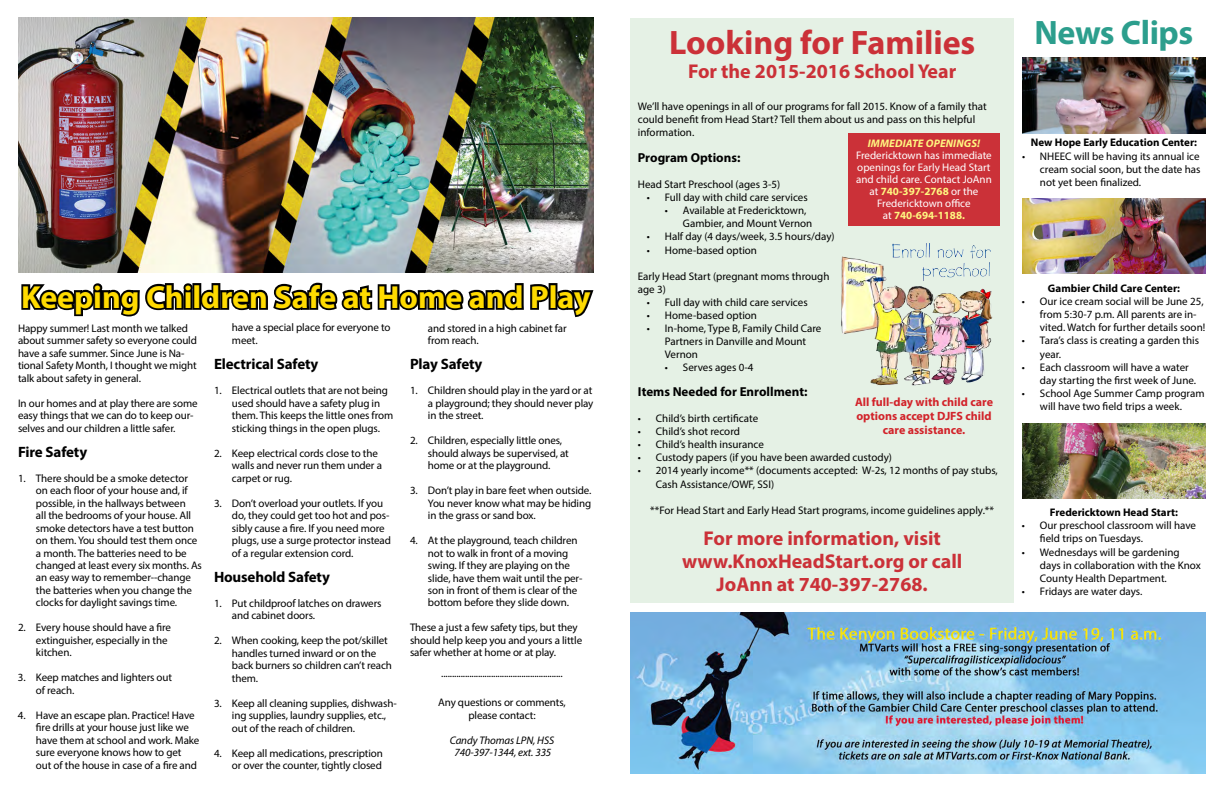
<style>
.page{position:relative;width:1224px;height:792px;background:#fff}
.page>*{position:absolute;margin:0;border:0;box-sizing:border-box;transform-origin:0 0}
.t1{font:700 34px "Myriad Pro";color:#cb3138}
.t2{font:700 34px "Myriad Pro";letter-spacing:-.015em;color:#2c9e8d}
.t3{font:700 32px "Myriad Pro";color:#ffdb00}
.t4{font:700 20px/23px "Myriad Pro";color:#cb3138;text-align:center}
.t5{font:700 15px "Myriad Pro";letter-spacing:-.01em;color:#000}
.t6{font:700 13px "Myriad Pro";color:#000}
.t7{font:700 12px/14.4px "Myriad Pro";color:#d2232a;text-align:center}
.t8{font:11px/12.5px "Myriad Pro";letter-spacing:-.01em;color:#000}
.t9{font:11px/12px "Myriad Pro";color:#fff;text-align:center}
.t10{font:700 11px "Myriad Pro";color:#000}
.t11{font:italic 11px/12.5px "Myriad Pro";letter-spacing:-.01em;color:#000;text-align:center}
.t12{font:italic 700 11px "Myriad Pro";letter-spacing:.01em;color:#fff680}
.s1{font-weight:700;color:#fff680}
</style>
<div class="page">
<svg style="left:21px;top:282px;width:573px;height:36px"></svg>
<img style="left:18px;top:18px;width:576px;height:254px">
<img style="left:630px;top:612px;width:576px;height:162px">
<img style="left:1022px;top:58px;width:184px;height:75px">
<img style="left:1022px;top:198px;width:184px;height:76px">
<img style="left:1022px;top:423px;width:184px;height:76px">
<div style="left:630px;top:18px;width:384px;height:585px;background:#e5f1e5"></div>
<img style="left:841px;top:243px;width:152px;height:143px">
<div style="left:848px;top:133px;width:152px;height:93px;background:#cb3138"></div>
<h2 class="t3" style="left:21px;top:276px;width:571px">Keeping Children Safe at Home and Play</h2>
<p class="t8" style="left:18px;top:321px;width:180px">Happy summer! Last month we talked about summer safety so everyone could have a safe summer. Since June is Na&shy;tional Safety Month, I thought we might talk about safety in general.</p>
<p class="t8" style="left:18px;top:396px;width:181px">In our homes and at play there are some easy things that we can do to keep our&shy;selves and our children a little safer.</p>
<h3 class="t5" style="left:18px;top:442px;width:71px">Fire Safety</h3>
<p class="t8" style="left:36px;top:471px;width:168px;text-indent:-18px">1. There should be a smoke detector on each floor of your house and, if possible, in the hallways between<br>all the bedrooms of your house. All smoke detectors have a test button on them. You should test them once a month. The batteries need to be changed at least every six months. As an easy way to remember--change the batteries when you change the clocks for daylight savings time.</p>
<p class="t8" style="left:36px;top:621px;width:137px;text-indent:-18px">2. Every house should have a fire extinguisher, especially in the kitchen.</p>
<p class="t8" style="left:36px;top:671px;width:138px;text-indent:-18px">3. Keep matches and lighters out of reach.</p>
<p class="t8" style="left:36px;top:709px;width:165px;text-indent:-18px">4. Have an escape plan. Practice! Have fire drills at your house just like we have them at school and work. Make sure everyone knows how to get out of the house in case of a fire and</p>
<p class="t8" style="left:232px;top:321px;width:160px">have a special place for everyone to meet.</p>
<h3 class="t5" style="left:214px;top:354px;width:106px">Electrical Safety</h3>
<p class="t8" style="left:232px;top:384px;width:163px;text-indent:-18px">1. Electrical outlets that are not being used should have a safety plug in them. This keeps the little ones from sticking things in the open plugs.</p>
<p class="t8" style="left:232px;top:446px;width:151px;text-indent:-18px">2. Keep electrical cords close to the walls and never run them under a carpet or rug.</p>
<p class="t8" style="left:232px;top:496px;width:160px;text-indent:-18px">3. Don’t overload your outlets. If you do, they could get too hot and pos&shy;sibly cause a fire. If you need more plugs, use a surge protector instead of a regular extension cord.</p>
<h3 class="t5" style="left:214px;top:567px;width:117px">Household Safety</h3>
<p class="t8" style="left:232px;top:596px;width:151px;text-indent:-18px">1. Put childproof latches on drawers and cabinet doors.</p>
<p class="t8" style="left:232px;top:634px;width:161px;text-indent:-18px">2. When cooking, keep the pot/skillet handles turned inward or on the back burners so children can’t reach them.</p>
<p class="t8" style="left:232px;top:696px;width:166px;text-indent:-18px">3. Keep all cleaning supplies, dishwash&shy;ing supplies, laundry supplies, etc., out of the reach of children.</p>
<p class="t8" style="left:214px;top:746px;width:170px;text-align:right">4. Keep all medications, prescription or over the counter, tightly closed</p>
<p class="t8" style="left:428px;top:321px;width:140px">and stored in a high cabinet far from reach.</p>
<h3 class="t5" style="left:410px;top:354px;width:74px">Play Safety</h3>
<p class="t8" style="left:428px;top:384px;width:167px;text-align:justify;text-indent:-18px">1. Children should play in the yard or at a playground; they should never play in the street.</p>
<p class="t8" style="left:428px;top:434px;width:142px;text-indent:-18px">2. Children, especially little ones, should always be supervised, at home or at the playground.</p>
<p class="t8" style="left:428px;top:484px;width:165px;text-align:justify;text-indent:-18px">3. Don’t play in bare feet when outside.<br>You never know what may be hiding in the grass or sand box.</p>
<p class="t8" style="left:428px;top:534px;width:156px;text-indent:-18px">4. At the playground, teach children not to walk in front of a moving swing. If they are playing on the slide, have them wait until the per&shy;son in front of them is clear of the bottom before they slide down.</p>
<p class="t8" style="left:410px;top:621px;width:174px">These a just a few safety tips, but they should help keep you and yours a little safer whether at home or at play.</p>
<p class="t8" style="left:441px;top:667px;width:123px">........................................................</p>
<p class="t8" style="left:438px;top:696px;width:129px;text-align:center">Any questions or comments, please contact:</p>
<p class="t11" style="left:450px;top:734px;width:106px">Candy Thomas LPN, HSS<br>740-397-1344, ext. 335</p>
<h1 class="t1" style="left:669px;top:21px;width:308px">Looking for Families</h1>
<h3 class="t4" style="left:688px;top:59px;width:270px">For the 2015-2016 School Year</h3>
<p class="t8" style="left:638px;top:100px;width:350px;line-height:13px">We’ll have openings in all of our programs for fall 2015. Know of a family that could benefit from Head Start? Tell them about us and pass on this helpful information.</p>
<p class="t6" style="left:638px;top:150px;width:104px">Program Options:</p>
<p class="t8" style="left:638px;top:178px;width:144px">Head Start Preschool (ages 3-5)</p>
<p class="t8" style="left:647px;top:191px;width:162px">• Full day with child care services</p>
<p class="t8" style="left:683px;top:204px;width:131px;line-height:13px;text-indent:-18px">• Available at Fredericktown,<br>Gambier, and Mount Vernon</p>
<p class="t8" style="left:647px;top:230px;width:189px">• Half day (4 days/week, 3.5 hours/day)</p>
<p class="t8" style="left:647px;top:243px;width:112px">• Home-based option</p>
<p class="t8" style="left:638px;top:269px;width:193px;line-height:13px">Early Head Start (pregnant moms through age 3)</p>
<p class="t8" style="left:647px;top:295px;width:162px">• Full day with child care services</p>
<p class="t8" style="left:647px;top:308px;width:112px">• Home-based option</p>
<p class="t8" style="left:665px;top:321px;width:158px;line-height:13px;text-indent:-18px">• In-home, Type B, Family Child Care<br>Partners in Danville and Mount<br>Vernon</p>
<p class="t8" style="left:665px;top:360px;width:90px">• Serves ages 0-4</p>
<p class="t6" style="left:638px;top:384px;width:171px">Items Needed for Enrollment:</p>
<p class="t8" style="left:638px;top:412px;width:122px">• Child’s birth certificate</p>
<p class="t8" style="left:638px;top:425px;width:104px">• Child’s shot record</p>
<p class="t8" style="left:638px;top:438px;width:128px">• Child’s health insurance</p>
<p class="t8" style="left:638px;top:451px;width:256px">• Custody papers (if you have been awarded custody)</p>
<p class="t8" style="left:656px;top:464px;width:344px;line-height:13px;text-indent:-18px">• 2014 yearly income** (documents accepted: W-2s, 12 months of pay stubs,<br>Cash Assistance/OWF, SSI)</p>
<p class="t8" style="left:650px;top:503px;width:345px">**For Head Start and Early Head Start programs, income guidelines apply.**</p>
<h3 class="t4" style="left:682px;top:526px;width:282px">For more information, visit www.KnoxHeadStart.org or call<br>JoAnn at 740-397-2768.</h3>
<p class="t12" style="left:868px;top:137px;width:114px">IMMEDIATE OPENINGS!</p>
<p class="t9" style="left:856px;top:150px;width:137px">Fredericktown has immediate openings for Early Head Start and child care. Contact JoAnn at <span class="s1">740-397-2768</span> or the<br>Fredericktown office<br>at <span class="s1">740-694-1188.</span></p>
<p class="t7" style="left:855px;top:394px;width:140px">All full-day with child care options accept DJFS child care assistance.</p>
<h1 class="t2" style="left:1035px;top:10px;width:160px">News Clips</h1>
<p class="t10" style="left:1031px;top:136px;width:168px">New Hope Early Education Center:</p>
<p class="t8" style="left:1040px;top:149px;width:162px;line-height:13.2px;text-align:justify;text-indent:-18px">• NHEEC will be having its annual ice cream social soon, but the date has not yet been finalized.</p>
<p class="t10" style="left:1048px;top:281px;width:134px">Gambier Child Care Center:</p>
<p class="t8" style="left:1040px;top:294px;width:167px;line-height:13.2px;text-indent:-18px">• Our ice cream social will be June 25, from 5:30-7 p.m. All parents are in&shy;vited. Watch for further details soon!</p>
<p class="t8" style="left:1040px;top:334px;width:161px;line-height:13.2px;text-indent:-18px">• Tara’s class is creating a garden this year.</p>
<p class="t8" style="left:1040px;top:360px;width:158px;line-height:13.2px;text-indent:-18px">• Each classroom will have a water day starting the first week of June.</p>
<p class="t8" style="left:1022px;top:387px;width:184px;line-height:13.2px;text-align:center">• School Age Summer Camp program will have two field trips a week.</p>
<p class="t10" style="left:1050px;top:505px;width:130px">Fredericktown Head Start:</p>
<p class="t8" style="left:1040px;top:519px;width:158px;line-height:13.2px;text-indent:-18px">• Our preschool classroom will have field trips on Tuesdays.</p>
<p class="t8" style="left:1040px;top:545px;width:162px;line-height:13.2px;text-indent:-18px">• Wednesdays will be gardening days in collaboration with the Knox<br>County Health Department.</p>
<p class="t8" style="left:1022px;top:585px;width:122px">• Fridays are water days.</p>
</div>
